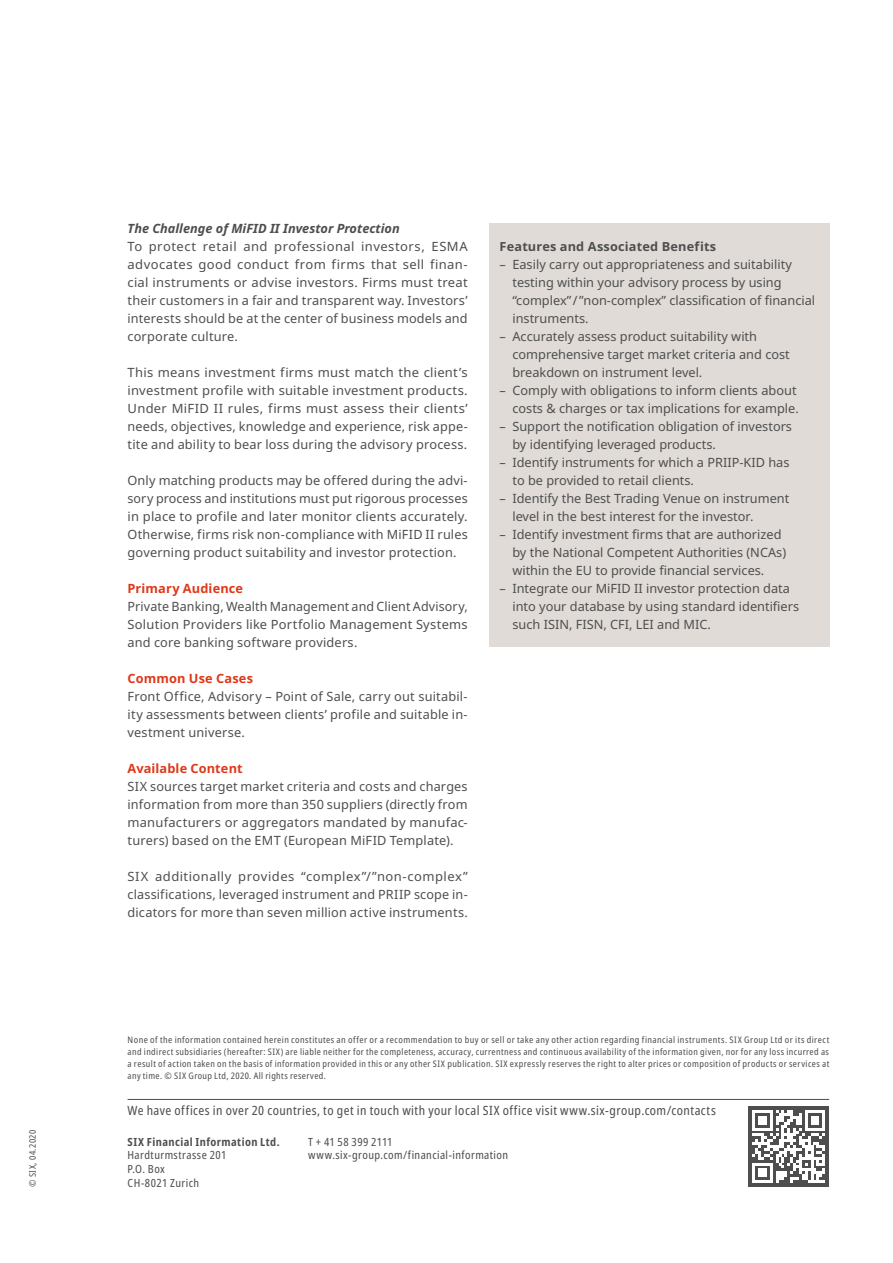
<style>
.page{position:relative;width:893px;height:1263px;background:#fff}
.page>*{position:absolute;margin:0;border:0;box-sizing:border-box;transform-origin:0 0}
.t1{font:12.75px/18px "Noto Sans";color:#4e4e4e;text-align:justify}
.t2{font:condensed 12.75px "Noto Sans";letter-spacing:.03em;color:#4e4e4e}
.t3{font:700 12.75px "Noto Sans";letter-spacing:.01em;color:#de3919}
.t4{font:italic 700 12.75px "Noto Sans";color:#4e4e4e}
.t5{font:700 12.45px "Noto Sans";letter-spacing:.015em;color:#4e4e4e}
.t6{font:condensed 11.25px/13.5px "Noto Sans";letter-spacing:.035em;color:#4e4e4e}
.t7{font:700 condensed 11.25px "Noto Sans";letter-spacing:.035em;color:#4e4e4e}
.t8{font:condensed 9px/12px "Noto Sans";letter-spacing:.045em;color:#4e4e4e;text-align:justify}
</style>
<div class="page">
<hr style="left:128px;top:1099px;width:701px;height:1px;background:#4e4e4e">
<div style="left:748px;top:1106px;width:81px;height:81px;background:#4e4e4e"></div>
<svg style="left:752px;top:1110px;width:73px;height:73px"></svg>
<div style="left:489px;top:223px;width:340px;height:424px;background:#e0dbd7"></div>
<p class="t8" style="left:27px;top:1187px;width:59px;rotate:-90deg">© SIX, 04.2020</p>
<p class="t4" style="left:128px;top:219px;width:274px">The Challenge of MiFID II Investor Protection</p>
<p class="t1" style="left:128px;top:238px;width:342px">To protect retail and professional investors, ESMA advocates good conduct from firms that sell finan&shy;cial instruments or advise investors. Firms must treat their customers in a fair and transparent way. Investors’ interests should be at the center of business models and corporate culture.</p>
<p class="t1" style="left:128px;top:364px;width:342px">This means investment firms must match the client’s investment profile with suitable investment products.<br>Under MiFID II rules, firms must assess their clients’ needs, objectives, knowledge and experience, risk appe&shy;tite and ability to bear loss during the advisory process.</p>
<p class="t1" style="left:128px;top:472px;width:342px">Only matching products may be offered during the advi&shy;sory process and institutions must put rigorous processes in place to profile and later monitor clients accurately.<br>Otherwise, firms risk non-compliance with MiFID II rules governing product suitability and investor protection.</p>
<p class="t3" style="left:128px;top:579px;width:117px">Primary Audience</p>
<p class="t1" style="left:128px;top:598px;width:342px">Private Banking, Wealth Management and Client Advisory, Solution Providers like Portfolio Management Systems and core banking software providers.</p>
<p class="t3" style="left:128px;top:669px;width:127px">Common Use Cases</p>
<p class="t1" style="left:128px;top:688px;width:342px">Front Office, Advisory – Point of Sale, carry out suitabil&shy;ity assessments between clients’ profile and suitable in&shy;vestment universe.</p>
<p class="t3" style="left:128px;top:759px;width:117px">Available Content</p>
<p class="t1" style="left:128px;top:778px;width:342px">SIX sources target market criteria and costs and charges information from more than 350 suppliers (directly from manufacturers or aggregators mandated by manufac&shy;turers) based on the EMT (European MiFID Template).</p>
<p class="t1" style="left:128px;top:868px;width:342px">SIX additionally provides “complex”/”non-complex” classifications, leveraged instrument and PRIIP scope in&shy;dicators for more than seven million active instruments.</p>
<p class="t5" style="left:500px;top:238px;width:218px">Features and Associated Benefits</p>
<p class="t1" style="left:512px;top:256px;width:304px;text-align:left;text-indent:-13px">– Easily carry out appropriateness and suitability testing within your advisory process by using “complex”/”non-complex” classification of financial instruments.</p>
<p class="t1" style="left:512px;top:328px;width:279px;text-align:left;text-indent:-13px">– Accurately assess product suitability with comprehensive target market criteria and cost breakdown on instrument level.</p>
<p class="t1" style="left:500px;top:382px;width:301px;text-align:right">– Comply with obligations to inform clients about costs &amp; charges or tax implications for example.</p>
<p class="t1" style="left:512px;top:418px;width:281px;text-indent:-13px">– Support the notification obligation of investors by identifying leveraged products.</p>
<p class="t1" style="left:512px;top:454px;width:279px;text-indent:-13px">– Identify instruments for which a PRIIP-KID has to be provided to retail clients.</p>
<p class="t1" style="left:512px;top:490px;width:278px;text-indent:-13px">– Identify the Best Trading Venue on instrument level in the best interest for the investor.</p>
<p class="t1" style="left:512px;top:526px;width:275px;text-align:left;text-indent:-13px">– Identify investment firms that are authorized by the National Competent Authorities (NCAs) within the EU to provide financial services.</p>
<p class="t1" style="left:512px;top:580px;width:288px;text-align:left;text-indent:-13px">– Integrate our MiFID II investor protection data into your database by using standard identifiers such ISIN, FISN, CFI, LEI and MIC.</p>
<p class="t8" style="left:128px;top:1034px;width:703px">None of the information contained herein constitutes an offer or a recommendation to buy or sell or take any other action regarding financial instruments. SIX Group Ltd or its direct and indirect subsidiaries (hereafter: SIX) are liable neither for the completeness, accuracy, currentness and continuous availability of the information given, nor for any loss incurred as a result of action taken on the basis of information provided in this or any other SIX publication. SIX expressly reserves the right to alter prices or composition of products or services at any time. © SIX Group Ltd, 2020. All rights reserved.</p>
<p class="t2" style="left:128px;top:1101px;width:590px">We have offices in over 20 countries, to get in touch with your local SIX office visit www.six-group.com/contacts</p>
<p class="t7" style="left:128px;top:1134px;width:154px">SIX Financial Information Ltd.</p>
<p class="t6" style="left:128px;top:1149px;width:100px">Hardturmstrasse 201<br>P.O. Box</p>
<p class="t6" style="left:128px;top:1176px;width:73px">CH-8021 Zurich</p>
<p class="t6" style="left:308px;top:1135px;width:201px">T + 41 58 399 2111 www.six-group.com/financial-information</p>
</div>
